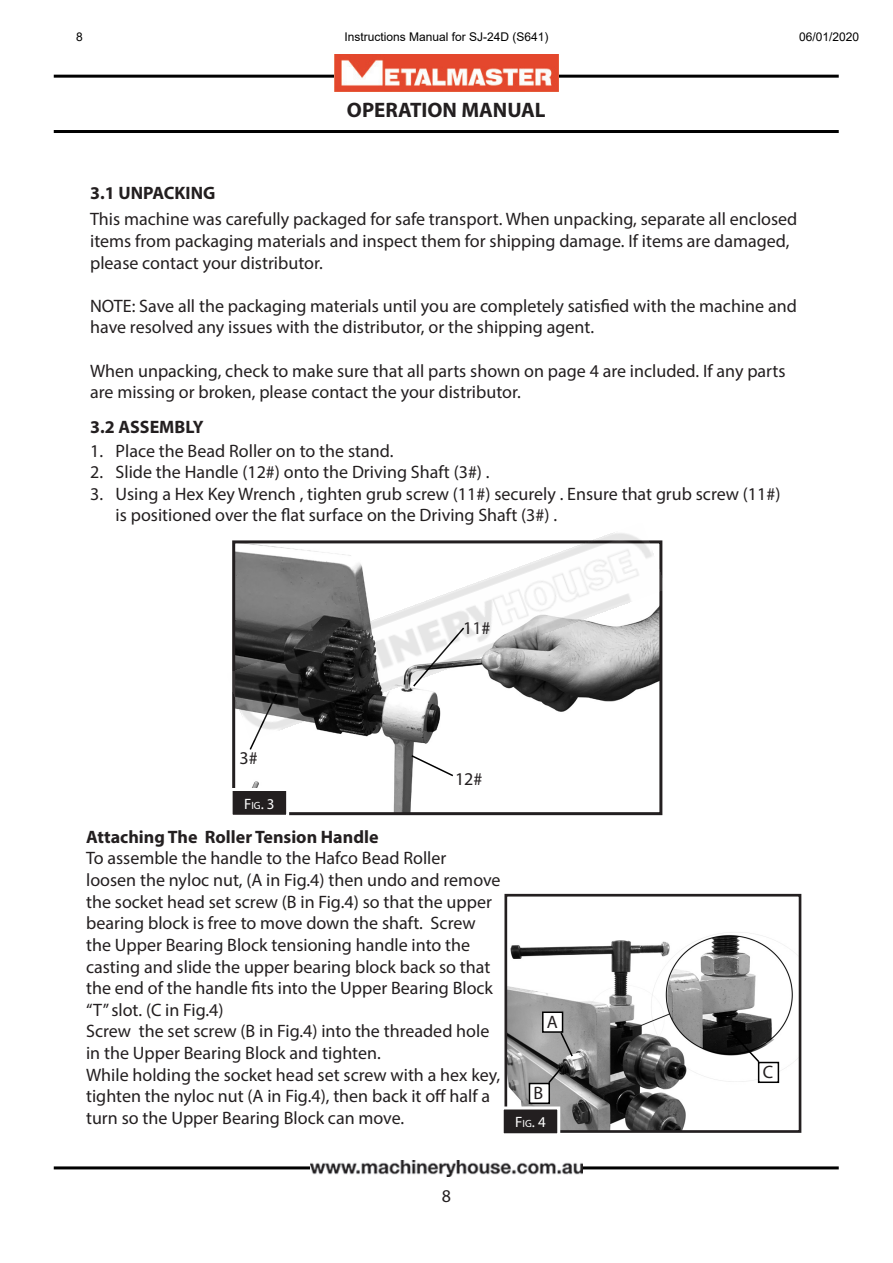
<style>
.page{position:relative;width:893px;height:1263px;background:#fff}
.page>*{position:absolute;margin:0;border:0;box-sizing:border-box;transform-origin:0 0}
.t1{font:700 21px "Myriad Pro";color:#231f20}
.t2{font:18px/21.6px "Myriad Pro";color:#231f20}
.t3{font:700 18px "Myriad Pro";color:#231f20}
.Object_Text_Box{font:15px "Myriad Pro";color:#fff}
.t4{font:12px "Arial";color:#000}
.s1{font-size:10.5px}
</style>
<div class="page">
<hr style="left:54px;top:75px;width:785px;height:3px;background:#000">
<img style="left:334px;top:55px;width:224px;height:37px">
<hr style="left:54px;top:1166px;width:785px;height:3px;background:#000">
<hr style="left:54px;top:130px;width:785px;height:3px;background:#000">
<img style="left:310px;top:1160px;width:272px;height:17px">
<img style="left:252px;top:740px;width:178px;height:71px">
<svg style="left:410px;top:754px;width:43px;height:24px"></svg>
<svg style="left:249px;top:740px;width:29px;height:11px"></svg>
<div style="left:231px;top:789px;width:57px;height:27px;background:#231f20"></div>
<div style="left:230px;top:788px;width:59px;height:30px;border:3px solid #fff"></div>
<img style="left:508px;top:932px;width:288px;height:197px">
<div style="left:504px;top:894px;width:297px;height:239px;border:3px solid #231f20"></div>
<div style="left:502px;top:1108px;width:57px;height:27px;background:#231f20"></div>
<div style="left:501px;top:1106px;width:59px;height:30px;border:3px solid #fff"></div>
<div style="left:542px;top:1011px;width:21px;height:22px;background:#fff;border:2px solid #000"></div>
<div style="left:529px;top:1083px;width:21px;height:21px;background:#fff;border:2px solid #000"></div>
<svg style="left:559px;top:1031px;width:15px;height:27px"></svg>
<svg style="left:547px;top:1064px;width:18px;height:21px"></svg>
<div style="left:758px;top:1062px;width:21px;height:21px;background:#fff;border:2px solid #000"></div>
<svg style="left:729px;top:1030px;width:32px;height:34px"></svg>
<img style="left:232px;top:532px;width:431px;height:208px">
<p class="t4" style="left:76px;top:28px;width:8px">8</p>
<p class="t4" style="left:344px;top:28px;width:206px">Instructions Manual for SJ-24D (S641)</p>
<p class="t4" style="left:799px;top:28px;width:62px">06/01/2020</p>
<p class="t3" style="left:90px;top:181px;width:127px">3.1 UNPACKING</p>
<p class="t1" style="left:347px;top:97px;width:200px">OPERATION MANUAL</p>
<p class="t2" style="left:90px;top:208px;width:709px">This machine was carefully packaged for safe transport. When unpacking, separate all enclosed</p>
<p class="t2" style="left:90px;top:230px;width:701px">items from packaging materials and inspect them for shipping damage. If items are damaged,</p>
<p class="t2" style="left:90px;top:251px;width:234px">please contact your distributor.</p>
<p class="t2" style="left:90px;top:295px;width:708px">NOTE: Save all the packaging materials until you are completely satisfied with the machine and</p>
<p class="t2" style="left:90px;top:316px;width:505px">have resolved any issues with the distributor, or the shipping agent.</p>
<p class="t2" style="left:90px;top:359px;width:697px">When unpacking, check to make sure that all parts shown on page 4 are included. If any parts are missing or broken, please contact the your distributor.</p>
<p class="t3" style="left:90px;top:415px;width:115px">3.2 ASSEMBLY</p>
<p class="t2" style="left:90px;top:439px;width:305px">1. Place the Bead Roller on to the stand.</p>
<p class="t2" style="left:90px;top:461px;width:401px">2. Slide the Handle (12#) onto the Driving Shaft (3#) .</p>
<p class="t2" style="left:90px;top:483px;width:692px">3. Using a Hex Key Wrench , tighten grub screw (11#) securely . Ensure that grub screw (11#)</p>
<p class="t2" style="left:116px;top:504px;width:443px">is positioned over the flat surface on the Driving Shaft (3#) .</p>
<p class="t2" style="left:463px;top:617px;width:29px">11#</p>
<p class="t2" style="left:240px;top:747px;width:20px">3#</p>
<p class="t2" style="left:455px;top:768px;width:29px">12#</p>
<p class="Object_Text_Box" style="left:244px;top:794px;width:32px">F<span class="s1">ig</span>. 3</p>
<p class="t3" style="left:86px;top:825px;width:294px">Attaching The Roller Tension Handle</p>
<p class="t2" style="left:86px;top:847px;width:362px">To assemble the handle to the Hafco Bead Roller</p>
<p class="t2" style="left:86px;top:869px;width:416px">loosen the nyloc nut, (A in Fig.4) then undo and remove the socket head set screw (B in Fig.4) so that the upper bearing block is free to move down the shaft. Screw the Upper Bearing Block tensioning handle into the casting and slide the upper bearing block back so that the end of the handle fits into the Upper Bearing Block “T” slot. (C in Fig.4)</p>
<p class="t2" style="left:86px;top:1020px;width:405px">Screw the set screw (B in Fig.4) into the threaded hole in the Upper Bearing Block and tighten.</p>
<p class="t2" style="left:86px;top:1063px;width:416px">While holding the socket head set screw with a hex key, tighten the nyloc nut (A in Fig.4), then back it off half a turn so the Upper Bearing Block can move.</p>
<p class="t2" style="left:547px;top:1011px;width:13px">A</p>
<p class="t2" style="left:534px;top:1082px;width:11px">B</p>
<p class="Object_Text_Box" style="left:515px;top:1113px;width:32px">F<span class="s1">ig</span>. 4</p>
<p class="t2" style="left:442px;top:1185px;width:11px">8</p>
<p class="t2" style="left:763px;top:1061px;width:12px">C</p>
</div>
